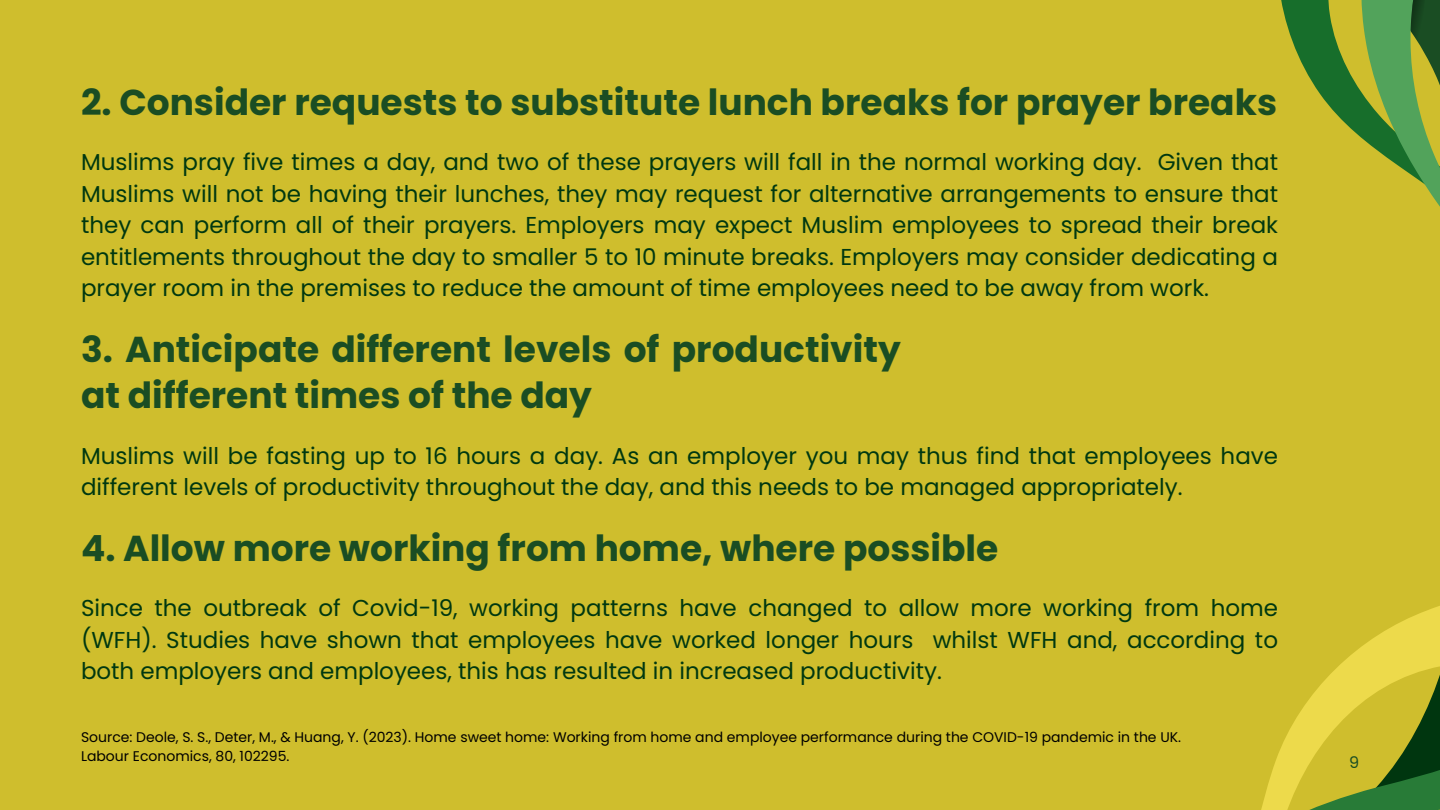
<style>
.page{position:relative;width:1440px;height:810px;background:#cfbe2d}
.page>*{position:absolute;margin:0;border:0;box-sizing:border-box;transform-origin:0 0}
.t1{font:700 36px/45.8px "Poppins";color:#1a4d23}
.t2{font:23px/31.5px "Poppins";color:#003810;text-align:justify}
.t3{font:16px "Poppins";color:#1a4d23}
.t4{font:14px/19.5px "Poppins";color:#000}
</style>
<div class="page">
<svg style="left:1261px;top:606px;width:179px;height:204px"></svg>
<svg style="left:1281px;top:0;width:31px;height:82px;fill:#176e2b"></svg>
<svg style="left:1312px;top:0;width:128px;height:207px"></svg>
<h2 class="t1" style="left:81px;top:79px;width:1198px">2. Consider requests to substitute lunch breaks for prayer breaks</h2>
<h1 class="t2" style="left:81px;top:147px;width:1199px">Muslims pray five times a day, and two of these prayers will fall in the normal working day. Given that Muslims will not be having their lunches, they may request for alternative arrangements to ensure that they can perform all of their prayers. Employers may expect Muslim employees to spread their break entitlements throughout the day to smaller 5 to 10 minute breaks. Employers may consider dedicating a prayer room in the premises to reduce the amount of time employees need to be away from work.</h1>
<h1 class="t1" style="left:81px;top:327px;width:821px">3. Anticipate different levels of productivity at different times of the day</h1>
<h2 class="t2" style="left:81px;top:440px;width:1199px">Muslims will be fasting up to 16 hours a day. As an employer you may thus find that employees have different levels of productivity throughout the day, and this needs to be managed appropriately.</h2>
<h1 class="t1" style="left:81px;top:525px;width:919px">4. Allow more working from home, where possible</h1>
<p class="t2" style="left:81px;top:593px;width:1199px">Since the outbreak of Covid-19, working patterns have changed to allow more working from home (WFH). Studies have shown that employees have worked longer hours whilst WFH and, according to both employers and employees, this has resulted in increased productivity.</p>
<p class="t4" style="left:81px;top:727px;width:1102px">Source: Deole, S. S., Deter, M., &amp; Huang, Y. (2023). Home sweet home: Working from home and employee performance during the COVID-19 pandemic in the UK.<br>Labour Economics, 80, 102295.</p>
<p class="t3" style="left:1349px;top:751px;width:12px">9</p>
</div>
